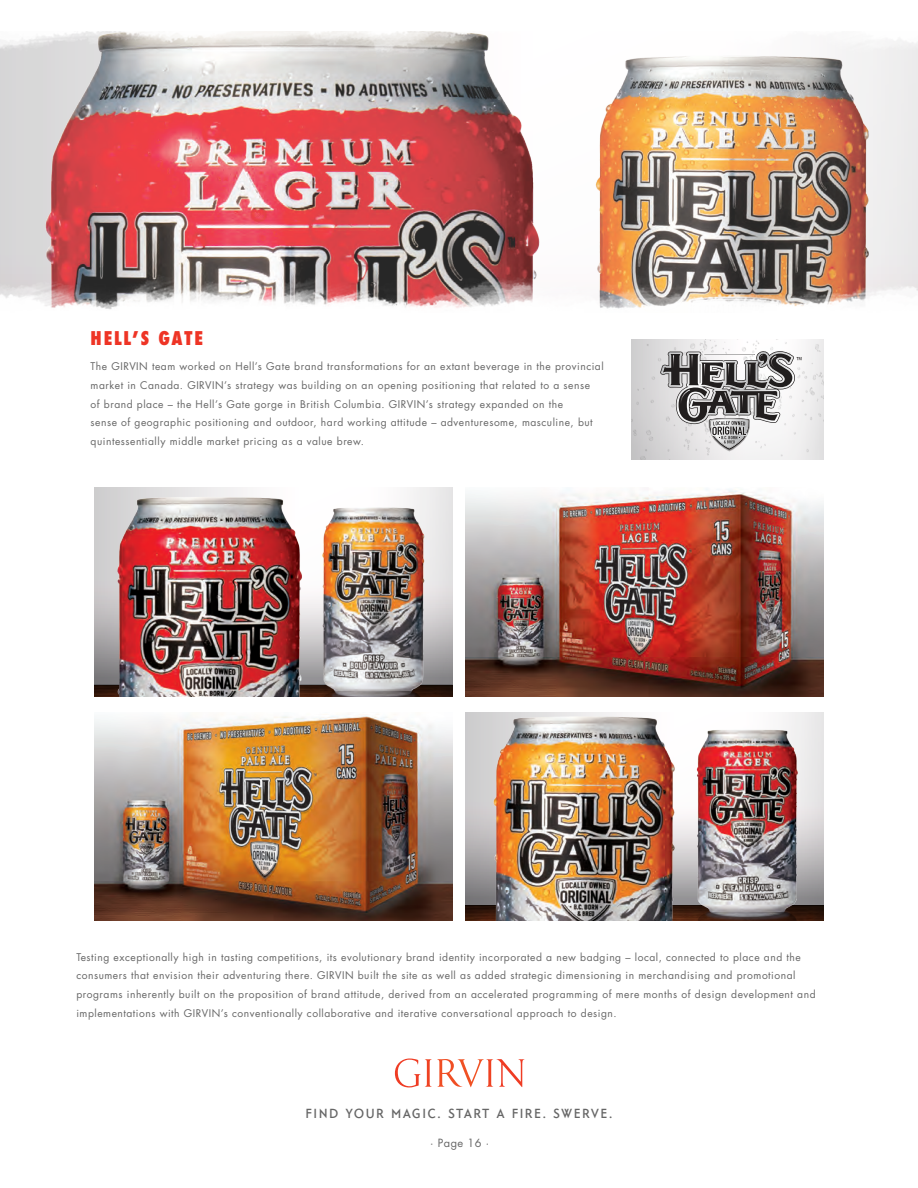
<style>
.page{position:relative;width:918px;height:1188px;background:#fff}
.page>*{position:absolute;margin:0;border:0;box-sizing:border-box;transform-origin:0 0}
.t1{font:800 condensed 18.45px "Futura";letter-spacing:.1em;color:#ee3425}
.t2{font:14.4px "Girvenza";letter-spacing:.1em;color:#666}
.t3{font:11.1px "Futura";letter-spacing:.04em;color:#666}
.t4{font:10.35px/18.8px "Futura";letter-spacing:.05em;color:#666}
</style>
<div class="page">
<svg style="left:395px;top:1059px;width:130px;height:28px"></svg>
<svg style="left:632px;top:340px;width:192px;height:120px"></svg>
<svg style="left:0;top:60px;width:918px;height:215px;background:#e9e8e9"></svg>
<img style="left:8px;top:60px;width:566px;height:215px">
<img style="left:578px;top:60px;width:311px;height:215px">
<img style="left:0;top:31px;width:918px;height:29px">
<img style="left:0;top:275px;width:918px;height:34px">
<svg style="left:94px;top:488px;width:359px;height:197px"></svg>
<svg style="left:94px;top:686px;width:359px;height:10px"></svg>
<hr style="left:94px;top:685px;width:359px;height:1px;background:#4a4f55">
<img style="left:103px;top:488px;width:211px;height:208px">
<img style="left:316px;top:498px;width:115px;height:194px">
<img style="left:315px;top:692px;width:116px;height:4px">
<svg style="left:465px;top:712px;width:359px;height:193px;background:#cecccd"></svg>
<svg style="left:465px;top:906px;width:359px;height:15px"></svg>
<hr style="left:465px;top:905px;width:359px;height:1px;background:#4a4f55">
<img style="left:481px;top:712px;width:207px;height:209px">
<img style="left:690px;top:720px;width:114px;height:192px">
<img style="left:689px;top:912px;width:116px;height:9px">
<img style="left:94px;top:714px;width:359px;height:207px">
<img style="left:465px;top:489px;width:359px;height:207px">
<h1 class="t1" style="left:91px;top:326px;width:114px">HELL’S GATE</h1>
<p class="t4" style="left:91px;top:357px;width:515px">The GIRVIN team worked on Hell’s Gate brand transformations for an extant beverage in the provincial market in Canada. GIRVIN’s strategy was building on an opening positioning that related to a sense<br>of brand place – the Hell’s Gate gorge in British Columbia. GIRVIN’s strategy expanded on the<br>sense of geographic positioning and outdoor, hard working attitude – adventuresome, masculine, but quintessentially middle market pricing as a value brew.</p>
<p class="t4" style="left:76px;top:947px;width:741px">Testing exceptionally high in tasting competitions, its evolutionary brand identity incorporated a new badging – local, connected to place and the consumers that envision their adventuring there. GIRVIN built the site as well as added strategic dimensioning in merchandising and promotional programs inherently built on the proposition of brand attitude, derived from an accelerated programming of mere months of design development and implementations with GIRVIN’s conventionally collaborative and iterative conversational approach to design.</p>
<h2 class="t2" style="left:305px;top:1107px;width:309px">FIND YOUR MAGIC. START A FIRE. SWERVE.</h2>
<p class="t3" style="left:430px;top:1135px;width:61px">· Page 16 ·</p>
</div>
